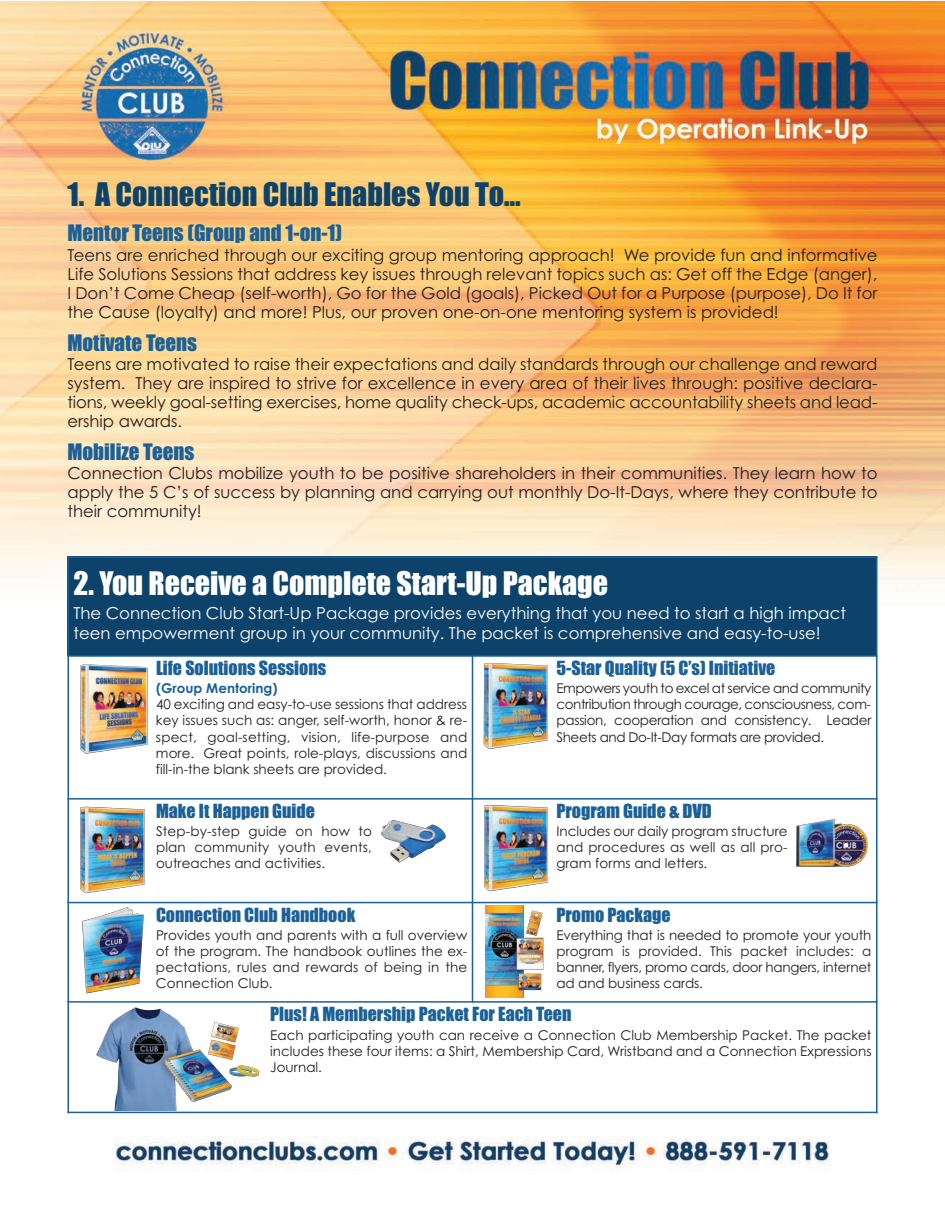
<style>
.page{position:relative;width:945px;height:1215px;background:#fff}
.page>*{position:absolute;margin:0;border:0;box-sizing:border-box;transform-origin:0 0}
.t1{font:30px "Impact";color:#fff}
.t2{font:30px "Impact";color:#0d436a}
.t3{font:21px "Impact";color:#1b6097}
.t4{font:18px "Impact";color:#1b6097}
.t5{font:16.5px/19.2px "Century Gothic";color:#231f20;text-align:justify}
.t6{font:16.5px/19.8px "Century Gothic";color:#fff}
.t7{font:13.5px/16.2px "Century Gothic";color:#231f20;text-align:justify}
.t8{font:700 13.5px "Century Gothic";color:#1b6097}
</style>
<div class="page">
<img style="left:0;top:2px;width:945px;height:1169px">
<div style="left:68px;top:556px;width:809px;height:100px;background:#0d436a"></div>
<div style="left:68px;top:656px;width:404px;height:143px;background:#fff"></div>
<div style="left:472px;top:656px;width:406px;height:143px;background:#fff"></div>
<div style="left:68px;top:799px;width:404px;height:104px;background:#fff"></div>
<div style="left:472px;top:799px;width:406px;height:104px;background:#fff"></div>
<div style="left:68px;top:903px;width:404px;height:99px;background:#fff"></div>
<div style="left:472px;top:903px;width:406px;height:99px;background:#fff"></div>
<div style="left:68px;top:1002px;width:809px;height:111px;background:#fff"></div>
<hr style="left:68px;top:556px;width:1px;height:557px;background:#1b6097">
<hr style="left:472px;top:655px;width:1px;height:348px;background:#1b6097">
<hr style="left:876px;top:556px;width:2px;height:557px;background:#1b6097">
<hr style="left:68px;top:556px;width:810px;height:2px;background:#1b6097">
<hr style="left:68px;top:655px;width:810px;height:2px;background:#1b6097">
<hr style="left:68px;top:798px;width:810px;height:2px;background:#1b6097">
<hr style="left:68px;top:902px;width:810px;height:1px;background:#1b6097">
<hr style="left:68px;top:1001px;width:810px;height:2px;background:#1b6097">
<hr style="left:68px;top:1112px;width:810px;height:1px;background:#1b6097">
<img style="left:483px;top:662px;width:65px;height:87px">
<img style="left:80px;top:664px;width:68px;height:90px">
<img style="left:486px;top:906px;width:58px;height:91px">
<img style="left:82px;top:907px;width:62px;height:87px">
<img style="left:96px;top:1007px;width:164px;height:103px">
<img style="left:484px;top:805px;width:64px;height:87px">
<img style="left:796px;top:819px;width:72px;height:48px">
<img style="left:80px;top:806px;width:65px;height:88px">
<img style="left:381px;top:820px;width:65px;height:43px">
<p class="t2" style="left:68px;top:185px;width:455px">1. A Connection Club Enables You To…</p>
<p class="t3" style="left:68px;top:226px;width:276px">Mentor Teens (Group and 1-on-1)</p>
<p class="t5" style="left:68px;top:247px;width:812px">Teens are enriched through our exciting group mentoring approach! We provide fun and informative Life Solutions Sessions that address key issues through relevant topics such as: Get off the Edge (anger), I Don’t Come Cheap (self-worth), Go for the Gold (goals), Picked Out for a Purpose (purpose), Do It for the Cause (loyalty) and more! Plus, our proven one-on-one mentoring system is provided!</p>
<p class="t3" style="left:68px;top:336px;width:131px">Motivate Teens</p>
<p class="t5" style="left:68px;top:356px;width:812px">Teens are motivated to raise their expectations and daily standards through our challenge and reward system. They are inspired to strive for excellence in every area of their lives through: positive declara&shy;tions, weekly goal-setting exercises, home quality check-ups, academic accountability sheets and lead&shy;ership awards.</p>
<p class="t3" style="left:68px;top:445px;width:128px">Mobilize Teens</p>
<p class="t5" style="left:68px;top:465px;width:812px">Connection Clubs mobilize youth to be positive shareholders in their communities. They learn how to apply the 5 C’s of success by planning and carrying out monthly Do-It-Days, where they contribute to their community!</p>
<p class="t1" style="left:74px;top:573px;width:536px">2. You Receive a Complete Start-Up Package</p>
<p class="t6" style="left:74px;top:605px;width:774px">The Connection Club Start-Up Package provides everything that you need to start a high impact teen empowerment group in your community. The packet is comprehensive and easy-to-use!</p>
<p class="t4" style="left:156px;top:663px;width:172px">Life Solutions Sessions</p>
<p class="t8" style="left:156px;top:680px;width:123px">(Group Mentoring)</p>
<p class="t7" style="left:156px;top:697px;width:313px">40 exciting and easy-to-use sessions that address key issues such as: anger, self-worth, honor &amp; re&shy;spect, goal-setting, vision, life-purpose and more. Great points, role-plays, discussions and fill-in-the blank sheets are provided.</p>
<p class="t4" style="left:556px;top:663px;width:220px">5-Star Quality (5 C’s) Initiative</p>
<p class="t7" style="left:556px;top:681px;width:317px">Empowers youth to excel at service and community contribution through courage, consciousness, com&shy;passion, cooperation and consistency. Leader Sheets and Do-It-Day formats are provided.</p>
<p class="t4" style="left:156px;top:805px;width:161px">Make It Happen Guide</p>
<p class="t7" style="left:156px;top:824px;width:218px">Step-by-step guide on how to plan community youth events, outreaches and activities.</p>
<p class="t4" style="left:556px;top:805px;width:157px">Program Guide &amp; DVD</p>
<p class="t7" style="left:556px;top:824px;width:233px">Includes our daily program structure and procedures as well as all pro&shy;gram forms and letters.</p>
<p class="t4" style="left:156px;top:909px;width:201px">Connection Club Handbook</p>
<p class="t7" style="left:156px;top:928px;width:313px">Provides youth and parents with a full overview of the program. The handbook outlines the ex&shy;pectations, rules and rewards of being in the Connection Club.</p>
<p class="t4" style="left:556px;top:909px;width:116px">Promo Package</p>
<p class="t7" style="left:556px;top:928px;width:317px">Everything that is needed to promote your youth program is provided. This packet includes: a banner, flyers, promo cards, door hangers, internet ad and business cards.</p>
<p class="t4" style="left:270px;top:1009px;width:303px">Plus! A Membership Packet For Each Teen</p>
<p class="t7" style="left:270px;top:1028px;width:603px">Each participating youth can receive a Connection Club Membership Packet. The packet includes these four items: a Shirt, Membership Card, Wristband and a Connection Expressions Journal.</p>
</div>
